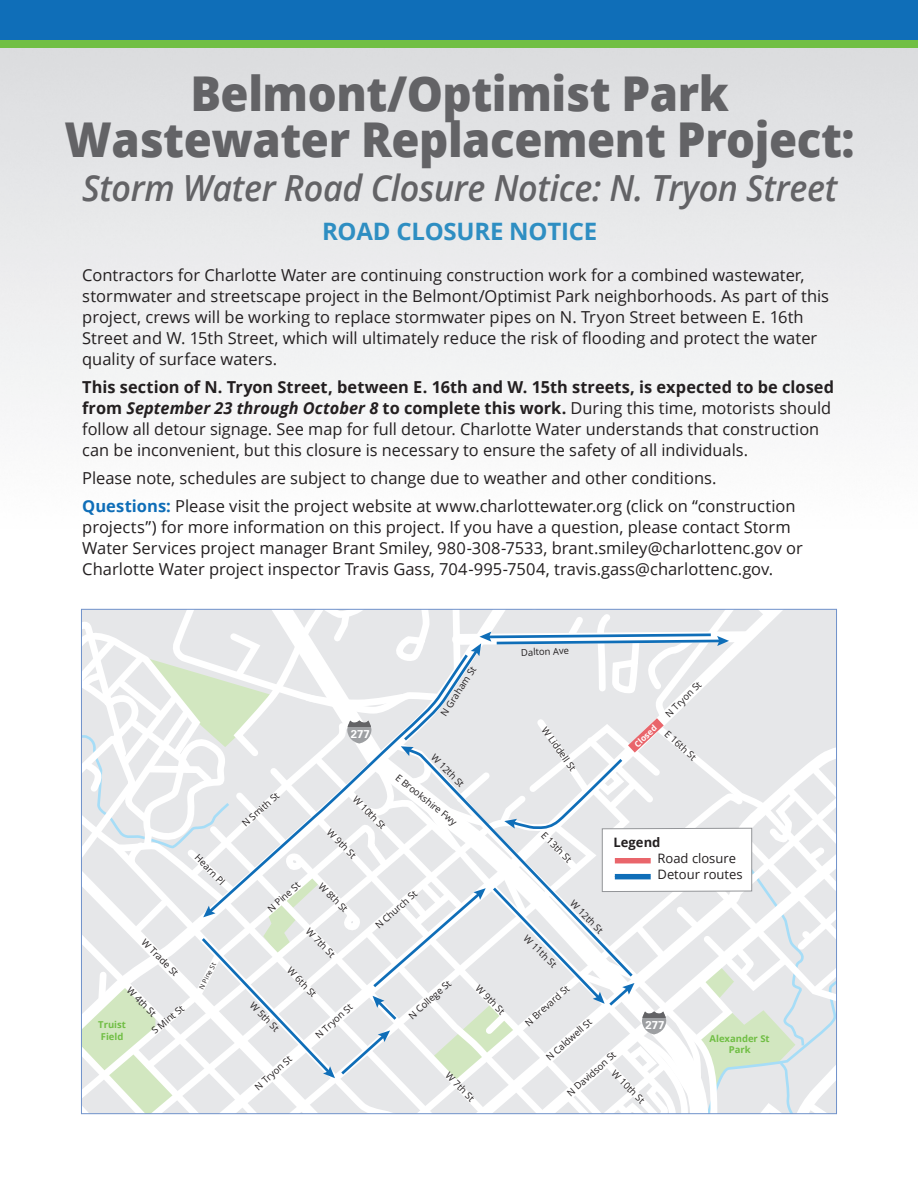
<style>
.page{position:relative;width:918px;height:1188px;background:#fff}
.page>*{position:absolute;margin:0;border:0;box-sizing:border-box;transform-origin:0 0}
.t1{font:800 48px/46.5px "Open Sans";letter-spacing:-.01em;color:#636366;text-align:center;scale:.95 1}
.t2{font:italic 600 36px "Open Sans";letter-spacing:-.01em;color:#636366;scale:.95 1}
.t3{font:700 24px "Open Sans";letter-spacing:-.01em;color:#2e8ec2}
.t4{font:16.5px/21px "Open Sans";color:#231f20}
.t5{font:13.05px/16.4px "Open Sans";color:#231f20}
.t6{font:700 13.05px "Open Sans";color:#231f20}
.t7{font:700 11.4px "Univers";color:#fff}
.t8{font:9.45px "Open Sans";color:#231f20}
.t9{font:700 9.45px/11.4px "Open Sans";color:#70be44;text-align:center}
.t10{font:700 8.4px "Open Sans";color:#fff}
.t11{font:6.75px "Open Sans";color:#231f20}
.s1{font-weight:700}
.s2{font-weight:700;font-style:italic}
.s3{font-weight:700;color:#0f6eb8}
</style>
<div class="page">
<div style="left:0;top:0;width:918px;height:48px;background:#71bf44"></div>
<div style="left:0;top:0;width:918px;height:40px;background:#0f6eb8"></div>
<svg style="left:83px;top:611px;width:752px;height:501px"></svg>
<svg style="left:641px;top:1011px;width:25px;height:7px"></svg>
<h1 class="t1" style="left:64px;top:67px;width:833px">Belmont/Optimist Park<br>Wastewater Replacement Project:</h1>
<h2 class="t2" style="left:82px;top:163px;width:796px">Storm Water Road Closure Notice: N. Tryon Street</h2>
<h3 class="t3" style="left:322px;top:215px;width:277px">ROAD CLOSURE NOTICE</h3>
<p class="t4" style="left:82px;top:265px;width:748px">Contractors for Charlotte Water are continuing construction work for a combined wastewater, stormwater and streetscape project in the Belmont/Optimist Park neighborhoods. As part of this project, crews will be working to replace stormwater pipes on N. Tryon Street between E. 16th Street and W. 15th Street, which will ultimately reduce the risk of flooding and protect the water quality of surface waters.</p>
<p class="t4" style="left:82px;top:376px;width:753px"><span class="s1">This section of N. Tryon Street, between E. 16th and W. 15th streets, is expected to be closed from</span> <span class="s2">September 23 through October 8</span> <span class="s1">to complete this work.</span> During this time, motorists should follow all detour signage. See map for full detour. Charlotte Water understands that construction can be inconvenient, but this closure is necessary to ensure the safety of all individuals.</p>
<p class="t4" style="left:82px;top:464px;width:715px;line-height:27.8px">Please note, schedules are subject to change due to weather and other conditions.<br><span class="s3">Questions:</span> Please visit the project website at www.charlottewater.org (click on “construction</p>
<p class="t4" style="left:82px;top:516px;width:722px">projects”) for more information on this project. If you have a question, please contact Storm<br>Water Services project manager Brant Smiley, 980-308-7533, brant.smiley@charlottenc.gov or<br>Charlotte Water project inspector Travis Gass, 704-995-7504, travis.gass@charlottenc.gov.</p>
<p class="t8" style="left:521px;top:646px;width:49px;rotate:-2deg">Dalton Ave</p>
<p class="t8" style="left:438px;top:711px;width:58px;rotate:-57deg">N Graham St</p>
<p class="t8" style="left:663px;top:711px;width:48px;rotate:-45deg">N Tryon St</p>
<p class="t8" style="left:201px;top:852px;width:39px;rotate:45deg">Hearn Pl</p>
<p class="t8" style="left:148px;top:936px;width:49px;rotate:45deg">W Trade St</p>
<p class="t8" style="left:149px;top:1027px;width:40px;rotate:-40deg">S Mint St</p>
<p class="t8" style="left:133px;top:984px;width:38px;rotate:45deg">W 4th St</p>
<p class="t9" style="left:98px;top:1019px;width:29px;text-align:left">Truist<br>Field</p>
<p class="t11" style="left:197px;top:986px;width:30px;rotate:-62deg">N Pine St</p>
<p class="t8" style="left:239px;top:820px;width:48px;rotate:-42deg">N Smith St</p>
<p class="t7" style="left:351px;top:727px;width:20px">277</p>
<p class="t8" style="left:359px;top:793px;width:44px;rotate:45deg">W 10th St</p>
<p class="t8" style="left:333px;top:826px;width:38px;rotate:45deg">W 9th St</p>
<p class="t8" style="left:437px;top:751px;width:44px;rotate:45deg">W 12th St</p>
<p class="t8" style="left:401px;top:771px;width:77px;rotate:39deg">E Brookshire Fwy</p>
<p class="t8" style="left:265px;top:905px;width:41px;rotate:-42deg">N Pine St</p>
<p class="t8" style="left:325px;top:880px;width:38px;rotate:45deg">W 8th St</p>
<p class="t8" style="left:312px;top:925px;width:38px;rotate:45deg">W 7th St</p>
<p class="t8" style="left:293px;top:965px;width:38px;rotate:45deg">W 6th St</p>
<p class="t8" style="left:256px;top:999px;width:38px;rotate:45deg">W 5th St</p>
<p class="t8" style="left:313px;top:1032px;width:48px;rotate:-42deg">N Tryon St</p>
<p class="t8" style="left:372px;top:922px;width:54px;rotate:-42deg">N Church St</p>
<p class="t8" style="left:406px;top:1012px;width:54px;rotate:-42deg">N College St</p>
<p class="t8" style="left:482px;top:982px;width:38px;rotate:45deg">W 9th St</p>
<p class="t8" style="left:252px;top:1083px;width:48px;rotate:-42deg">N Tryon St</p>
<p class="t8" style="left:452px;top:1069px;width:38px;rotate:45deg">W 7th St</p>
<p class="t8" style="left:550px;top:724px;width:53px;rotate:55deg">W Liddell St</p>
<p class="t10" style="left:632px;top:741px;width:29px;rotate:-43deg">Closed</p>
<p class="t8" style="left:671px;top:728px;width:40px;rotate:42deg">E 16th St</p>
<p class="t8" style="left:547px;top:829px;width:40px;rotate:45deg">E 13th St</p>
<p class="t8" style="left:530px;top:932px;width:44px;rotate:45deg">W 11th St</p>
<p class="t8" style="left:577px;top:897px;width:44px;rotate:45deg">W 12th St</p>
<p class="t6" style="left:614px;top:833px;width:48px">Legend</p>
<p class="t5" style="left:658px;top:850px;width:87px">Road closure<br>Detour routes</p>
<p class="t8" style="left:522px;top:1019px;width:57px;rotate:-42deg">N Brevard St</p>
<p class="t8" style="left:543px;top:1054px;width:59px;rotate:-42deg">N Caldwell St</p>
<p class="t7" style="left:645px;top:1018px;width:20px">277</p>
<p class="t8" style="left:564px;top:1089px;width:63px;rotate:-42deg">N Davidson St</p>
<p class="t8" style="left:618px;top:1067px;width:44px;rotate:45deg">W 10th St</p>
<p class="t9" style="left:710px;top:1032px;width:62px">Alexander St<br>Park</p>
</div>
